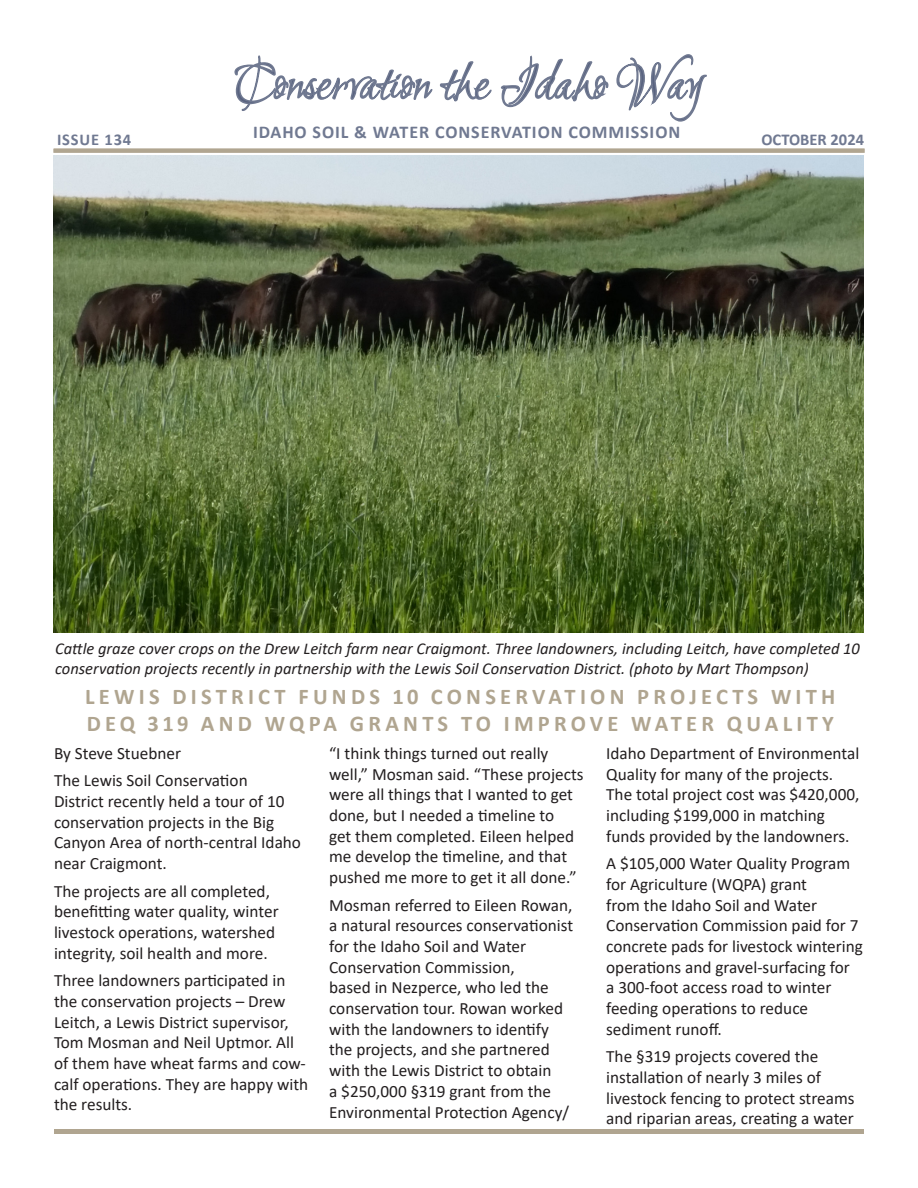
<style>
.page{position:relative;width:918px;height:1188px;background:#fff}
.page>*{position:absolute;margin:0;border:0;box-sizing:border-box;transform-origin:0 0}
.headline{font:700 22.5px/27px "Calibri";letter-spacing:.19em;color:#b0a590}
.t1{font:700 18px "Calibri";letter-spacing:.05em;color:#707991}
.t2{font:17.25px/20.7px "Calibri";color:#231f20}
.t3{font:italic 16.5px/19.8px "Calibri";color:#231f20}
.Bullets_1{font:700 16.5px "Calibri";color:#707991}
.Bullets_1-2{font:700 16.5px "Calibri";letter-spacing:.05em;color:#707991}
</style>
<div class="page">
<svg style="left:234px;top:55px;width:258px;height:56px"></svg>
<svg style="left:500px;top:55px;width:109px;height:53px"></svg>
<svg style="left:616px;top:54px;width:91px;height:68px"></svg>
<svg style="left:53px;top:148px;width:812px;height:5px;background:#b7ad9b"></svg>
<div style="left:54px;top:1129px;width:810px;height:5px;background:#b0a590"></div>
<img style="left:53px;top:156px;width:810px;height:476px">
<p class="Bullets_1-2" style="left:57px;top:128px;width:76px">ISSUE 134</p>
<p class="t1" style="left:253px;top:119px;width:429px">IDAHO SOIL &amp; WATER CONSERVATION COMMISSION</p>
<p class="Bullets_1" style="left:761px;top:128px;width:104px">OCTOBER 2024</p>
<p class="t3" style="left:55px;top:638px;width:806px">Cattle graze cover crops on the Drew Leitch farm near Craigmont. Three landowners, including Leitch, have completed 10 conservation projects recently in partnership with the Lewis Soil Conservation District. (photo by Mart Thompson)</p>
<p class="headline" style="left:85px;top:683px;width:752px">LEWIS DISTRICT FUNDS 10 CONSERVATION PROJECTS WITH<br>DEQ 319 AND WQPA GRANTS TO IMPROVE WATER QUALITY</p>
<p class="t2" style="left:54px;top:742px;width:129px">By Steve Stuebner</p>
<p class="t2" style="left:54px;top:770px;width:249px">The Lewis Soil Conservation<br>District recently held a tour of 10 conservation projects in the Big<br>Canyon Area of north-central Idaho near Craigmont.</p>
<p class="t2" style="left:54px;top:880px;width:226px">The projects are all completed, benefitting water quality, winter livestock operations, watershed integrity, soil health and more.</p>
<p class="t2" style="left:54px;top:970px;width:256px">Three landowners participated in the conservation projects – Drew<br>Leitch, a Lewis District supervisor,<br>Tom Mosman and Neil Uptmor. All of them have wheat farms and cow&shy;calf operations. They are happy with the results.</p>
<p class="t2" style="left:329px;top:742px;width:256px">“I think things turned out really well,” Mosman said. “These projects were all things that I wanted to get done, but I needed a timeline to<br>get them completed. Eileen helped me develop the timeline, and that pushed me more to get it all done.”</p>
<p class="t2" style="left:329px;top:894px;width:246px">Mosman referred to Eileen Rowan, a natural resources conservationist for the Idaho Soil and Water<br>Conservation Commission,<br>based in Nezperce, who led the conservation tour. Rowan worked with the landowners to identify the projects, and she partnered with the Lewis District to obtain<br>a $250,000 §319 grant from the<br>Environmental Protection Agency/</p>
<p class="t2" style="left:606px;top:742px;width:255px">Idaho Department of Environmental Quality for many of the projects.<br>The total project cost was $420,000, including $199,000 in matching funds provided by the landowners.</p>
<p class="t2" style="left:606px;top:853px;width:258px">A $105,000 Water Quality Program for Agriculture (WQPA) grant<br>from the Idaho Soil and Water<br>Conservation Commission paid for 7 concrete pads for livestock wintering operations and gravel-surfacing for<br>a 300-foot access road to winter feeding operations to reduce sediment runoff.</p>
<p class="t2" style="left:606px;top:1046px;width:250px">The §319 projects covered the installation of nearly 3 miles of livestock fencing to protect streams and riparian areas, creating a water</p>
</div>
